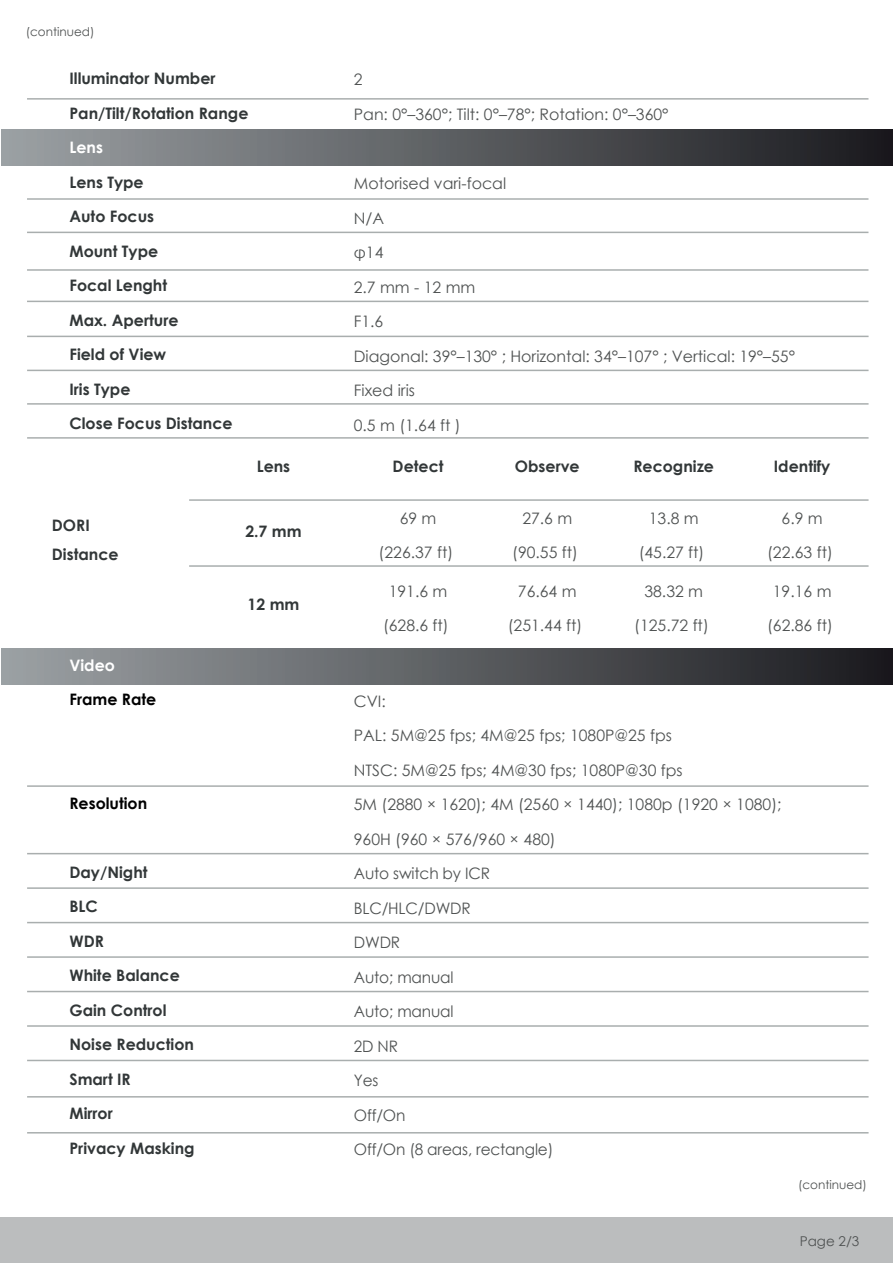
<style>
.page{position:relative;width:893px;height:1263px;background:#fff}
.page>*{position:absolute;margin:0;border:0;box-sizing:border-box;transform-origin:0 0}
.t1{font:15.75px/34.5px "Century Gothic";color:#4f5252;text-align:center}
.t2{font:700 15.75px/34.5px "Century Gothic";color:#323738}
.t3{font:700 15.75px "Century Gothic";color:#000001}
.t4{font:700 15.75px "Century Gothic";color:#fff}
.t5{font:13.5px "Century Gothic";color:#4f5252}
.t6{font:12px "Century Gothic";color:#4f5252}
</style>
<div class="page">
<div style="left:1px;top:130px;width:892px;height:36px;background:linear-gradient(to right,#9da2a5,#1b1b1f)"></div>
<div style="left:1px;top:648px;width:892px;height:36px;background:linear-gradient(to right,#9da2a5,#1b1b1f)"></div>
<div style="left:0;top:1217px;width:893px;height:46px;background:#bbbdbe"></div>
<hr style="left:27px;top:232px;width:841px;height:1px;background:#a9aeae">
<hr style="left:27px;top:198px;width:841px;height:2px;background:#a9aeae">
<hr style="left:27px;top:269px;width:841px;height:2px;background:#a9aeae">
<hr style="left:27px;top:301px;width:841px;height:1px;background:#a9aeae">
<hr style="left:27px;top:98px;width:841px;height:2px;background:#a9aeae">
<hr style="left:27px;top:403px;width:841px;height:2px;background:#a9aeae">
<hr style="left:27px;top:437px;width:841px;height:2px;background:#a9aeae">
<hr style="left:27px;top:370px;width:841px;height:1px;background:#a9aeae">
<hr style="left:27px;top:336px;width:841px;height:1px;background:#a9aeae">
<hr style="left:27px;top:785px;width:841px;height:2px;background:#a9aeae">
<hr style="left:27px;top:853px;width:841px;height:1px;background:#a9aeae">
<hr style="left:27px;top:887px;width:841px;height:2px;background:#a9aeae">
<hr style="left:27px;top:922px;width:841px;height:1px;background:#a9aeae">
<hr style="left:27px;top:956px;width:841px;height:2px;background:#a9aeae">
<hr style="left:27px;top:991px;width:841px;height:1px;background:#a9aeae">
<hr style="left:27px;top:1025px;width:841px;height:2px;background:#a9aeae">
<hr style="left:27px;top:1060px;width:841px;height:1px;background:#a9aeae">
<hr style="left:27px;top:1096px;width:841px;height:1px;background:#a9aeae">
<hr style="left:27px;top:1132px;width:841px;height:1px;background:#a9aeae">
<hr style="left:189px;top:565px;width:679px;height:2px;background:#a9aeae">
<hr style="left:189px;top:499px;width:679px;height:2px;background:#a9aeae">
<p class="t6" style="left:26px;top:24px;width:70px">(continued)</p>
<p class="t2" style="left:69px;top:61px;width:180px">Illuminator Number<br>Pan/Tilt/Rotation Range</p>
<p class="t4" style="left:69px;top:136px;width:35px">Lens</p>
<p class="t2" style="left:69px;top:164px;width:165px">Lens Type<br>Auto Focus<br>Mount Type<br>Focal Lenght<br>Max. Aperture<br>Field of View<br>Iris Type<br>Close Focus Distance</p>
<p class="t1" style="left:354px;top:62px;width:316px;text-align:left">2<br>Pan: 0°–360°; Tilt: 0°–78°; Rotation: 0°–360°</p>
<p class="t1" style="left:354px;top:166px;width:443px;text-align:left">Motorised vari-focal<br>N/A<br>φ14<br>2.7 mm - 12 mm<br>F1.6<br>Diagonal: 39°–130° ; Horizontal: 34°–107° ; Vertical: 19°–55°<br>Fixed iris<br>0.5 m (1.64 ft )</p>
<p class="t2" style="left:257px;top:449px;width:35px">Lens</p>
<p class="t2" style="left:393px;top:448px;width:52px">Detect</p>
<p class="t2" style="left:515px;top:448px;width:66px">Observe</p>
<p class="t2" style="left:633px;top:448px;width:82px">Recognize</p>
<p class="t2" style="left:774px;top:448px;width:58px">Identify</p>
<p class="t2" style="left:52px;top:510px;width:68px;line-height:28.5px">DORI<br>Distance</p>
<p class="t4" style="left:69px;top:653px;width:47px">Video</p>
<p class="t3" style="left:69px;top:688px;width:88px">Frame Rate</p>
<p class="t3" style="left:69px;top:791px;width:79px">Resolution</p>
<p class="t2" style="left:69px;top:854px;width:127px">Day/Night<br>BLC<br>WDR<br>White Balance<br>Gain Control<br>Noise Reduction<br>Smart IR<br>Mirror<br>Privacy Masking</p>
<p class="t2" style="left:245px;top:514px;width:58px">2.7 mm</p>
<p class="t2" style="left:248px;top:587px;width:53px">12 mm</p>
<p class="t1" style="left:379px;top:500px;width:76px">69 m (226.37 ft)</p>
<p class="t1" style="left:512px;top:500px;width:67px">27.6 m (90.55 ft)</p>
<p class="t1" style="left:639px;top:500px;width:67px">13.8 m (45.27 ft)</p>
<p class="t1" style="left:767px;top:500px;width:67px">6.9 m (22.63 ft)</p>
<p class="t1" style="left:383px;top:573px;width:67px">191.6 m (628.6 ft)</p>
<p class="t1" style="left:508px;top:573px;width:76px">76.64 m (251.44 ft)</p>
<p class="t1" style="left:634px;top:573px;width:76px">38.32 m (125.72 ft)</p>
<p class="t1" style="left:767px;top:573px;width:67px">19.16 m (62.86 ft)</p>
<p class="t1" style="left:354px;top:683px;width:429px;text-align:left">CVI:<br>PAL: 5M@25 fps; 4M@25 fps; 1080P@25 fps<br>NTSC: 5M@25 fps; 4M@30 fps; 1080P@30 fps<br>5M (2880 × 1620); 4M (2560 × 1440); 1080p (1920 × 1080);<br>960H (960 × 576/960 × 480)<br>Auto switch by ICR<br>BLC/HLC/DWDR<br>DWDR<br>Auto; manual<br>Auto; manual<br>2D NR<br>Yes<br>Off/On<br>Off/On (8 areas, rectangle)</p>
<p class="t6" style="left:798px;top:1176px;width:70px">(continued)</p>
<p class="t5" style="left:800px;top:1232px;width:61px">Page 2/3</p>
</div>
